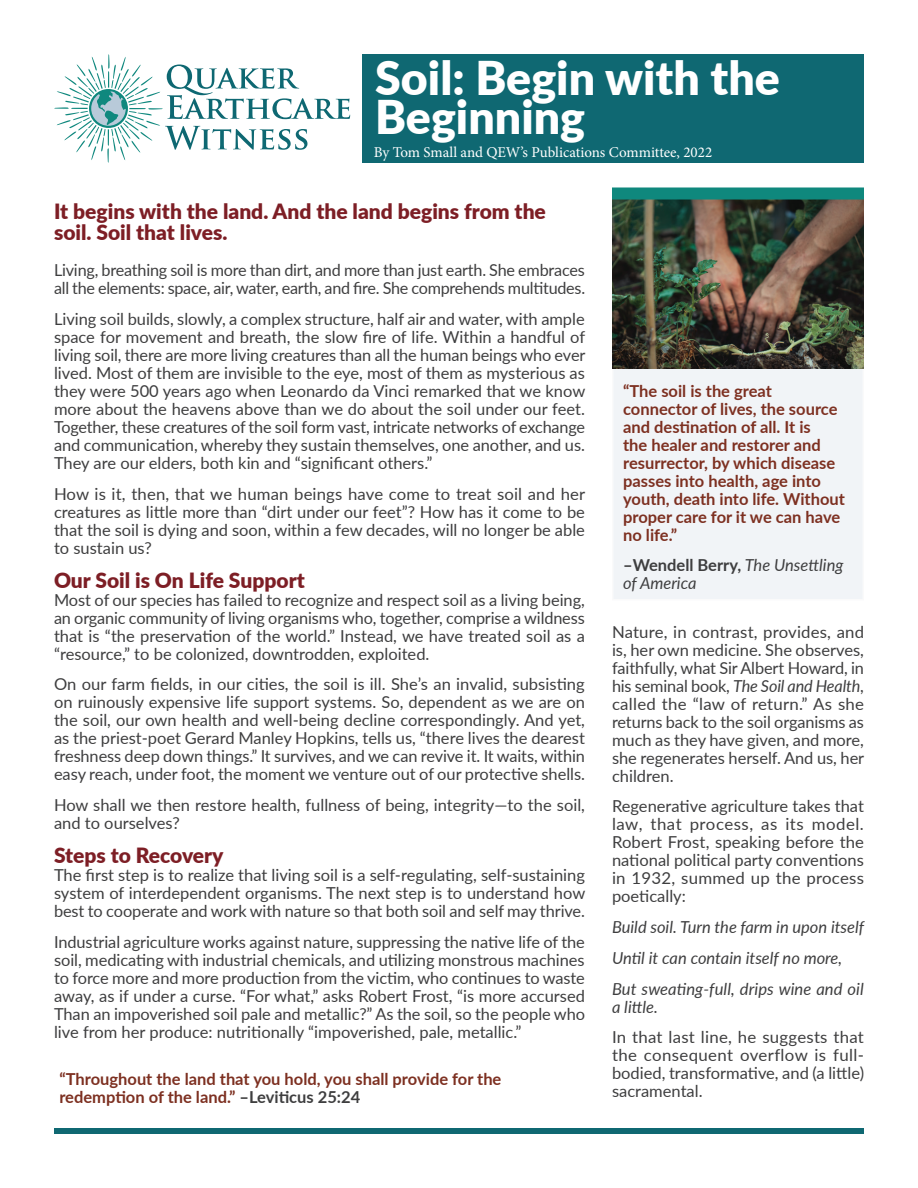
<style>
.page{position:relative;width:918px;height:1188px;background:#fff}
.page>*{position:absolute;margin:0;border:0;box-sizing:border-box;transform-origin:0 0}
.t1{font:900 46.5px/39px "Lato";color:#fff}
.t2{font:900 21px/21px "Lato";color:#7d1e25}
.t3{font:16.5px/18px "Lato";color:#3e3e3f;text-align:justify}
.t4{font:700 16.5px/18px "Lato";color:#7d3021}
.t5{font:italic 16.5px/30.8px "Lato";color:#3e3e3f}
.t6{font:15px "Minion Pro";letter-spacing:-.005em;color:#fff}
.s1{color:#3e3e3f}
.s2{font-weight:700;font-style:normal}
.s3{font-style:italic}
</style>
<div class="page">
<div style="left:613px;top:189px;width:250px;height:411px;background:#f1f4f7"></div>
<div style="left:362px;top:54px;width:502px;height:109px;background:#0f6872"></div>
<svg style="left:54px;top:54px;width:296px;height:109px"></svg>
<div style="left:54px;top:1128px;width:810px;height:6px;background:#0f6872"></div>
<img style="left:612px;top:200px;width:252px;height:168px">
<div style="left:612px;top:188px;width:252px;height:12px;background:#0f887d"></div>
<h1 class="t1" style="left:375px;top:57px;width:406px">Soil: Begin with the<br>Beginning</h1>
<p class="t6" style="left:374px;top:142px;width:340px">By Tom Small and QEW’s Publications Committee, 2022</p>
<p class="t2" style="left:54px;top:200px;width:493px">It begins with the land. And the land begins from the soil. Soil that lives.</p>
<p class="t3" style="left:54px;top:261px;width:533px">Living, breathing soil is more than dirt, and more than just earth. She embraces all the elements: space, air, water, earth, and fire. She comprehends multitudes.</p>
<p class="t3" style="left:54px;top:310px;width:533px">Living soil builds, slowly, a complex structure, half air and water, with ample space for movement and breath, the slow fire of life. Within a handful of living soil, there are more living creatures than all the human beings who ever lived. Most of them are invisible to the eye, most of them as mysterious as they were 500 years ago when Leonardo da Vinci remarked that we know more about the heavens above than we do about the soil under our feet.<br>Together, these creatures of the soil form vast, intricate networks of exchange and communication, whereby they sustain themselves, one another, and us.<br>They are our elders, both kin and “significant others.”</p>
<p class="t3" style="left:54px;top:484px;width:533px">How is it, then, that we human beings have come to treat soil and her creatures as little more than “dirt under our feet”? How has it come to be that the soil is dying and soon, within a few decades, will no longer be able to sustain us?</p>
<p class="t2" style="left:54px;top:569px;width:252px">Our Soil is On Life Support</p>
<p class="t3" style="left:54px;top:590px;width:532px">Most of our species has failed to recognize and respect soil as a living being, an organic community of living organisms who, together, comprise a wildness that is “the preservation of the world.” Instead, we have treated soil as a “resource,” to be colonized, downtrodden, exploited.</p>
<p class="t3" style="left:54px;top:675px;width:533px">On our farm fields, in our cities, the soil is ill. She’s an invalid, subsisting on ruinously expensive life support systems. So, dependent as we are on the soil, our own health and well-being decline correspondingly. And yet, as the priest-poet Gerard Manley Hopkins, tells us, “there lives the dearest freshness deep down things.” It survives, and we can revive it. It waits, within easy reach, under foot, the moment we venture out of our protective shells.</p>
<p class="t3" style="left:54px;top:796px;width:532px">How shall we then restore health, fullness of being, integrity—to the soil, and to ourselves?</p>
<p class="t2" style="left:54px;top:844px;width:171px">Steps to Recovery</p>
<p class="t3" style="left:54px;top:865px;width:533px">The first step is to realize that living soil is a self-regulating, self-sustaining system of interdependent organisms. The next step is to understand how best to cooperate and work with nature so that both soil and self may thrive.</p>
<p class="t3" style="left:54px;top:932px;width:533px">Industrial agriculture works against nature, suppressing the native life of the soil, medicating with industrial chemicals, and utilizing monstrous machines to force more and more production from the victim, who continues to waste away, as if under a curse. “For what,” asks Robert Frost, “is more accursed Than an impoverished soil pale and metallic?” As the soil, so the people who live from her produce: nutritionally “impoverished, pale, metallic.”</p>
<p class="t4" style="left:59px;top:1069px;width:444px">“Throughout the land that you hold, you shall provide for the redemption of the land.” <span class="s1">–Leviticus 25:24</span></p>
<p class="t4" style="left:623px;top:381px;width:223px">“The soil is the great connector of lives, the source and destination of all. It is<br>the healer and restorer and resurrector, by which disease passes into health, age into youth, death into life. Without proper care for it we can have no life.”</p>
<p class="t5" style="left:623px;top:556px;width:222px;line-height:18px"><span class="s2">–Wendell Berry,</span> The Unsettling of America</p>
<p class="t3" style="left:612px;top:622px;width:254px">Nature, in contrast, provides, and is, her own medicine. She observes, faithfully, what Sir Albert Howard, in his seminal book, <span class="s3">The Soil and Health</span>, called the “law of return.” As she returns back to the soil organisms as much as they have given, and more, she regenerates herself. And us, her children.</p>
<p class="t3" style="left:612px;top:797px;width:254px">Regenerative agriculture takes that law, that process, as its model.<br>Robert Frost, speaking before the national political party conventions in 1932, summed up the process poetically:</p>
<p class="t5" style="left:612px;top:911px;width:254px">Build soil. Turn the farm in upon itself<br>Until it can contain itself no more,<br>But sweating-full, drips wine and oil</p>
<p class="t5" style="left:612px;top:990px;width:48px">a little.</p>
<p class="t3" style="left:612px;top:1028px;width:254px">In that last line, he suggests that the consequent overflow is full&shy;bodied, transformative, and (a little) sacramental.</p>
</div>
